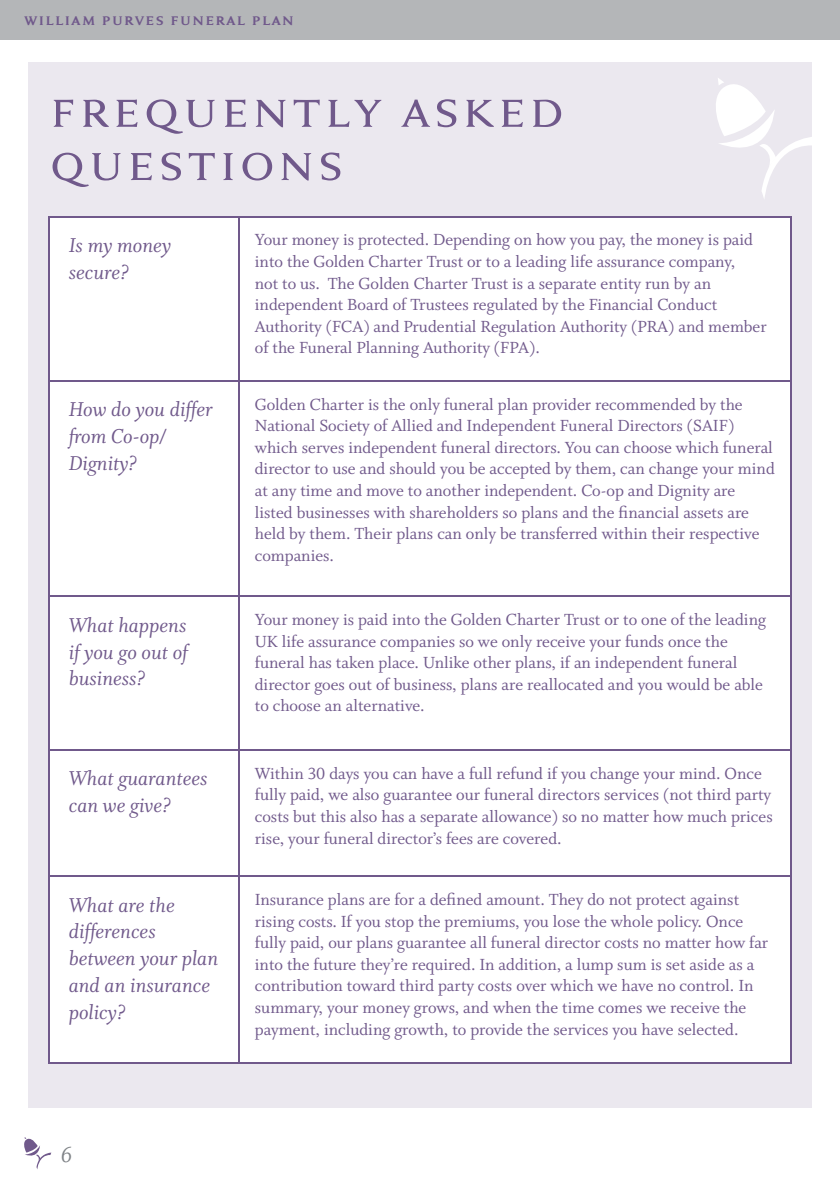
<style>
.page{position:relative;width:840px;height:1191px;background:#fff}
.page>*{position:absolute;margin:0;border:0;box-sizing:border-box;transform-origin:0 0}
.t1{font:57.4px/53.2px "Anziano Small Caps";color:#70598b}
.t2{font:24px "Whitman Italic LF";color:#7e8286}
.t3{font:22.4px/26.8px "Whitman Italic LF";color:#70598b}
.t4{font:700 18.4px "Anziano Pro";color:#70598b}
.t5{font:18px/21.6px "Whitman Roman LF";color:#70598b}
</style>
<div class="page">
<div style="left:0;top:0;width:839px;height:40px;background:#b4b6b8"></div>
<svg style="left:24px;top:1137px;width:27px;height:32px"></svg>
<div style="left:28px;top:63px;width:783px;height:1044px;background:#ebe8ef"></div>
<div style="left:50px;top:217px;width:739px;height:845px;background:#fff"></div>
<hr style="left:48px;top:216px;width:191px;height:1px;background:#70598b">
<hr style="left:48px;top:217px;width:2px;height:163px;background:#70598b">
<hr style="left:239px;top:216px;width:552px;height:1px;background:#70598b">
<hr style="left:238px;top:217px;width:1px;height:163px;background:#70598b">
<hr style="left:789px;top:217px;width:2px;height:163px;background:#70598b">
<hr style="left:48px;top:380px;width:191px;height:1px;background:#70598b">
<hr style="left:48px;top:381px;width:2px;height:214px;background:#70598b">
<hr style="left:239px;top:380px;width:552px;height:1px;background:#70598b">
<hr style="left:238px;top:381px;width:1px;height:214px;background:#70598b">
<hr style="left:789px;top:381px;width:2px;height:214px;background:#70598b">
<hr style="left:48px;top:595px;width:191px;height:2px;background:#70598b">
<hr style="left:48px;top:597px;width:2px;height:152px;background:#70598b">
<hr style="left:239px;top:595px;width:552px;height:2px;background:#70598b">
<hr style="left:238px;top:597px;width:1px;height:152px;background:#70598b">
<hr style="left:789px;top:597px;width:2px;height:152px;background:#70598b">
<hr style="left:48px;top:749px;width:191px;height:1px;background:#70598b">
<hr style="left:48px;top:750px;width:2px;height:125px;background:#70598b">
<hr style="left:239px;top:749px;width:552px;height:1px;background:#70598b">
<hr style="left:238px;top:750px;width:1px;height:125px;background:#70598b">
<hr style="left:789px;top:750px;width:2px;height:125px;background:#70598b">
<hr style="left:48px;top:875px;width:191px;height:1px;background:#70598b">
<hr style="left:48px;top:876px;width:2px;height:186px;background:#70598b">
<hr style="left:239px;top:875px;width:552px;height:1px;background:#70598b">
<hr style="left:238px;top:876px;width:1px;height:186px;background:#70598b">
<hr style="left:789px;top:876px;width:2px;height:186px;background:#70598b">
<hr style="left:48px;top:1062px;width:191px;height:1px;background:#70598b">
<hr style="left:239px;top:1062px;width:552px;height:1px;background:#70598b">
<svg style="left:716px;top:77px;width:96px;height:123px"></svg>
<p class="t4" style="left:24px;top:8px;width:272px">william purves funeral plan</p>
<h1 class="t1" style="left:48px;top:83px;width:518px">frequently asked questions</h1>
<p class="t3" style="left:69px;top:232px;width:104px">Is my money secure?</p>
<p class="t5" style="left:255px;top:229px;width:513px">Your money is protected. Depending on how you pay, the money is paid into the Golden Charter Trust or to a leading life assurance company,<br>not to us. The Golden Charter Trust is a separate entity run by an independent Board of Trustees regulated by the Financial Conduct Authority (FCA) and Prudential Regulation Authority (PRA) and member of the Funeral Planning Authority (FPA).</p>
<p class="t3" style="left:69px;top:396px;width:145px">How do you differ from Co-op/<br>Dignity?</p>
<p class="t5" style="left:255px;top:393px;width:521px">Golden Charter is the only funeral plan provider recommended by the National Society of Allied and Independent Funeral Directors (SAIF) which serves independent funeral directors. You can choose which funeral director to use and should you be accepted by them, can change your mind at any time and move to another independent. Co-op and Dignity are listed businesses with shareholders so plans and the financial assets are held by them. Their plans can only be transferred within their respective companies.</p>
<p class="t3" style="left:69px;top:612px;width:120px;text-align:justify">What happens if you go out of business?</p>
<p class="t5" style="left:255px;top:609px;width:512px">Your money is paid into the Golden Charter Trust or to one of the leading UK life assurance companies so we only receive your funds once the funeral has taken place. Unlike other plans, if an independent funeral director goes out of business, plans are reallocated and you would be able to choose an alternative.</p>
<p class="t3" style="left:69px;top:766px;width:140px">What guarantees can we give?</p>
<p class="t5" style="left:255px;top:763px;width:519px">Within 30 days you can have a full refund if you change your mind. Once fully paid, we also guarantee our funeral directors services (not third party costs but this also has a separate allowance) so no matter how much prices rise, your funeral director’s fees are covered.</p>
<p class="t3" style="left:69px;top:892px;width:151px">What are the differences between your plan and an insurance policy?</p>
<p class="t5" style="left:255px;top:889px;width:514px">Insurance plans are for a defined amount. They do not protect against rising costs. If you stop the premiums, you lose the whole policy. Once fully paid, our plans guarantee all funeral director costs no matter how far into the future they’re required. In addition, a lump sum is set aside as a contribution toward third party costs over which we have no control. In summary, your money grows, and when the time comes we receive the payment, including growth, to provide the services you have selected.</p>
<h2 class="t2" style="left:61px;top:1141px;width:13px">6</h2>
</div>
